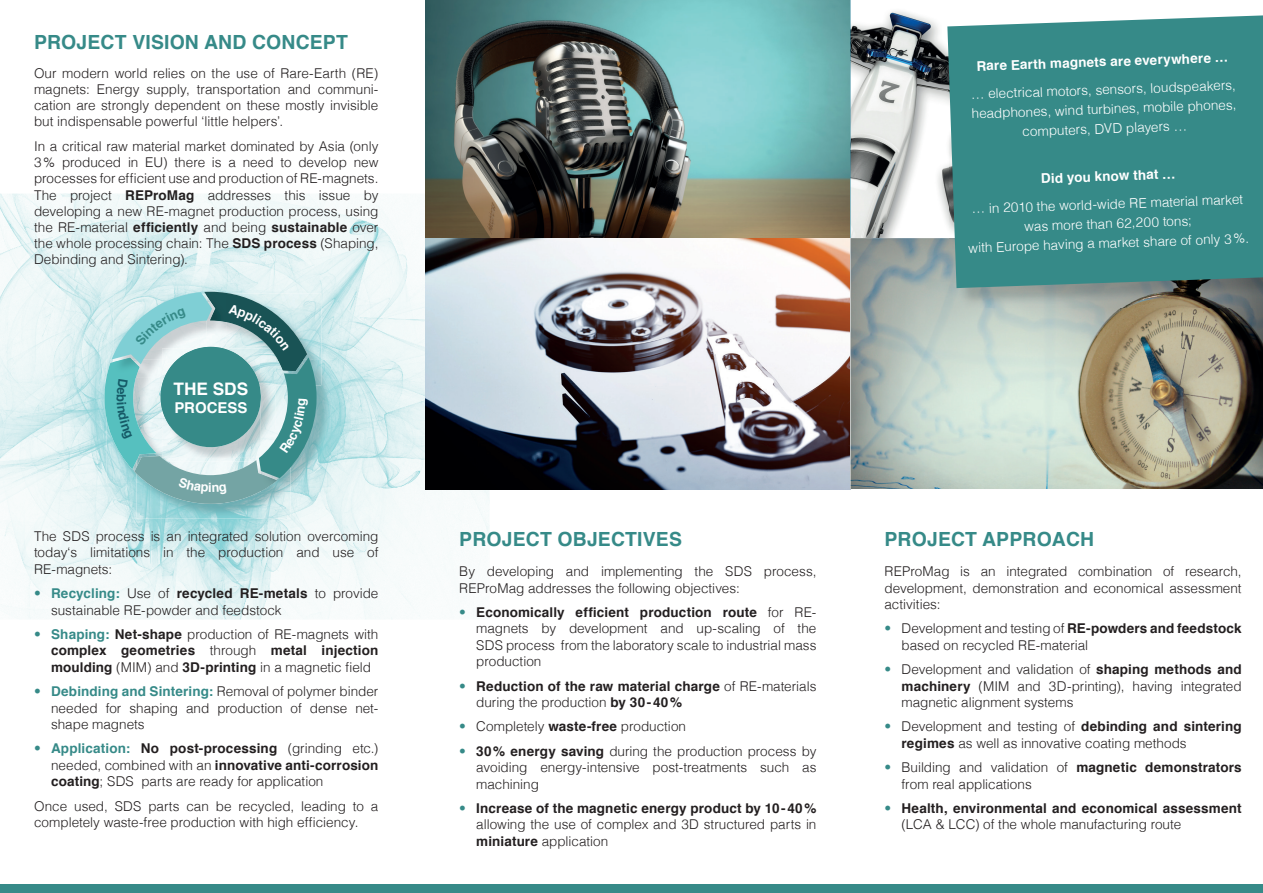
<style>
.page{position:relative;width:1263px;height:893px;background:#fff}
.page>*{position:absolute;margin:0;border:0;box-sizing:border-box;transform-origin:0 0}
.t1{font:700 19.5px "Helvetica";letter-spacing:.01em;color:#368a88}
.t2{font:700 17.25px "Helvetica";color:#fff}
.t3{font:700 15px "Helvetica";color:#fff}
.t4{font:300 13.5px/16.2px "Helvetica";color:#231f20;text-align:justify}
.t5{font:700 13.5px/16.2px "Helvetica";letter-spacing:.01em;color:#231f20}
.t6{font:300 13.5px/19.5px "Helvetica";color:#fff;text-align:center}
.t7{font:700 13.5px "Helvetica";color:#fff}
.t8{font:700 12.9px "Helvetica";color:#165a67}
.t9{font:700 12.9px "Helvetica";color:#fff}
.s1{font-weight:700}
.s2{color:#368a88}
.s3{font-weight:700;color:#368a88}
.s4{font-weight:300;color:#368a88}
.s5{font-weight:300}
</style>
<div class="page">
<img style="left:0;top:194px;width:490px;height:426px">
<img style="left:425px;top:0;width:425px;height:238px">
<svg style="left:850px;top:0;width:97px;height:238px"></svg>
<img style="left:425px;top:238px;width:425px;height:251px">
<svg style="left:850px;top:238px;width:413px;height:251px;background:#a8afa1"></svg>
<div style="left:0;top:884px;width:1263px;height:9px;background:#368a88"></div>
<img style="left:949px;top:288px;width:314px;height:19px">
<div style="left:947px;top:15px;width:316px;height:273px;background:#368a88"></div>
<img style="left:317px;top:294px;width:4px;height:66px">
<img style="left:137px;top:504px;width:154px;height:14px">
<img style="left:317px;top:360px;width:14px;height:132px">
<img style="left:317px;top:360px;width:4px;height:25px">
<svg style="left:104px;top:292px;width:213px;height:212px;background:#86baba"></svg>
<h1 class="t1" style="left:34px;top:26px;width:315px">PROJECT VISION AND CONCEPT</h1>
<p class="t4" style="left:34px;top:64px;width:346px">Our modern world relies on the use of Rare-Earth (RE) magnets: Energy supply, transportation and communi&shy;cation are strongly dependent on these mostly invisible but indispensable powerful ‘little helpers’.</p>
<p class="t4" style="left:34px;top:137px;width:346px">In a critical raw material market dominated by Asia (only 3 % produced in EU) there is a need to develop new processes for efficient use and production of RE-magnets.<br>The project <span class="s1">REProMag</span> addresses this issue by developing a new RE-magnet production process, using the RE-material <span class="s1">efficiently</span> and being <span class="s1">sustainable</span> over the whole processing chain: The <span class="s1">SDS process</span> (Shaping, Debinding and Sintering).</p>
<p class="t8" style="left:132px;top:394px;width:9px;rotate:90deg">b</p>
<p class="t2" style="left:174px;top:375px;width:76px">THE SDS</p>
<p class="t3" style="left:174px;top:395px;width:75px">PROCESS</p>
<p class="t9" style="left:208px;top:477px;width:5px">i</p>
<p class="t4" style="left:34px;top:527px;width:346px">The SDS process is an integrated solution overcoming today‘s limitations in the production and use of RE-magnets:</p>
<p class="t4" style="left:51px;top:584px;width:329px;text-indent:-17px"><span class="s2">•</span> <span class="s3">Recycling:</span> Use of <span class="s1">recycled RE-metals</span> to provide sustainable RE-powder and feedstock</p>
<p class="t5" style="left:51px;top:627px;width:329px;text-align:justify;text-indent:-17px"><span class="s4">•</span> <span class="s2">Shaping:</span> Net-shape <span class="s5">production of RE-magnets with </span>complex geometries <span class="s5">through</span> metal injection moulding <span class="s5">(MIM) and</span> 3D-printing <span class="s5">in a magnetic field</span></p>
<p class="t4" style="left:51px;top:682px;width:329px;text-indent:-17px"><span class="s2">•</span> <span class="s3">Debinding and Sintering:</span> Removal of polymer binder needed for shaping and production of dense net&shy;shape magnets</p>
<p class="t4" style="left:51px;top:740px;width:329px;text-indent:-17px"><span class="s2">•</span> <span class="s3">Application:</span> <span class="s1">No post-processing</span> (grinding etc.) needed, combined with an <span class="s1">innovative anti-corrosion coating</span>; SDS parts are ready for application</p>
<p class="t4" style="left:34px;top:797px;width:346px">Once used, SDS parts can be recycled, leading to a completely waste-free production with high efficiency.</p>
<p class="t7" style="left:976px;top:55px;width:253px;rotate:-2deg">Rare Earth magnets are everywhere …</p>
<p class="t6" style="left:970px;top:83px;width:267px;rotate:-2deg">… electrical motors, sensors, loudspeakers, headphones, wind turbines, mobile phones, computers, DVD players …</p>
<p class="t7" style="left:1041px;top:167px;width:136px;rotate:-2deg">Did you know that …</p>
<p class="t6" style="left:967px;top:198px;width:282px;rotate:-2deg">… in 2010 the world-wide RE material market was more than 62,200 tons;<br>with Europe having a market share of only 3%.</p>
<h1 class="t1" style="left:459px;top:524px;width:224px">PROJECT OBJECTIVES</h1>
<p class="t4" style="left:459px;top:562px;width:359px">By developing and implementing the SDS process,<br>REProMag addresses the following objectives:</p>
<p class="t4" style="left:476px;top:603px;width:342px;text-indent:-17px"><span class="s2">•</span> <span class="s1">Economically efficient production route</span> for RE&shy;magnets by development and up-scaling of the SDS process from the laboratory scale to industrial mass production</p>
<p class="t5" style="left:476px;top:678px;width:342px;text-indent:-17px"><span class="s4">•</span> Reduction of the raw material charge <span class="s5">of RE-materials during the production</span> by 30 - 40 %</p>
<p class="t4" style="left:459px;top:718px;width:228px"><span class="s2">•</span> Completely <span class="s1">waste-free</span> production</p>
<p class="t4" style="left:476px;top:742px;width:342px;text-indent:-17px"><span class="s2">•</span> <span class="s1">30 % energy saving</span> during the production process by avoiding energy-intensive post-treatments such as machining</p>
<p class="t4" style="left:476px;top:799px;width:342px;text-indent:-17px"><span class="s2">•</span> <span class="s1">Increase of the magnetic energy product by 10 - 40 % </span>allowing the use of complex and 3D structured parts in <span class="s1">miniature</span> application</p>
<h1 class="t1" style="left:884px;top:524px;width:211px">PROJECT APPROACH</h1>
<p class="t4" style="left:884px;top:562px;width:359px">REProMag is an integrated combination of research, development, demonstration and economical assessment activities:</p>
<p class="t4" style="left:901px;top:620px;width:342px;text-indent:-17px"><span class="s2">•</span> Development and testing of <span class="s1">RE-powders and feedstock </span>based on recycled RE-material</p>
<p class="t4" style="left:901px;top:660px;width:342px;text-indent:-17px"><span class="s2">•</span> Development and validation of <span class="s1">shaping methods and machinery</span> (MIM and 3D-printing), having integrated magnetic alignment systems</p>
<p class="t4" style="left:901px;top:718px;width:342px;text-indent:-17px"><span class="s2">•</span> Development and testing of <span class="s1">debinding and sintering regimes</span> as well as innovative coating methods</p>
<p class="t4" style="left:901px;top:758px;width:342px;text-indent:-17px"><span class="s2">•</span> Building and validation of <span class="s1">magnetic demonstrators </span>from real applications</p>
<p class="t5" style="left:901px;top:801px;width:342px;text-indent:-17px"><span class="s4">•</span> Health, environmental and economical assessment <span class="s5">(LCA &amp; LCC) of the whole manufacturing route</span></p>
</div>
